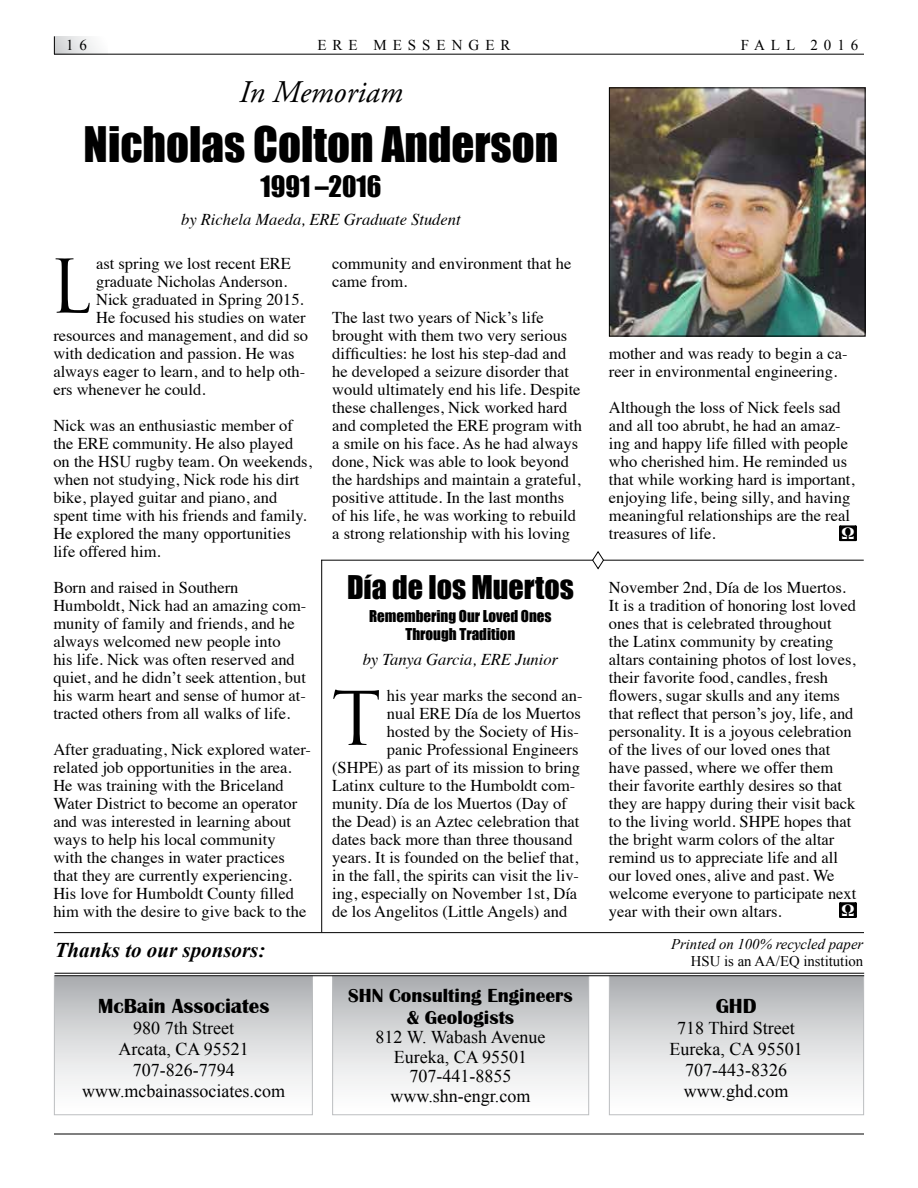
<style>
.page{position:relative;width:918px;height:1188px;background:#fff}
.page>*{position:absolute;margin:0;border:0;box-sizing:border-box;transform-origin:0 0}
.t1{font:72px "Trajan Pro";color:#000}
.t2{font:45px "Impact";color:#000}
.t3{font:italic 31.5px "Adobe Garamond Pro";color:#000}
.t4{font:30px "Impact";color:#000}
.t5{font:27px "Impact";color:#000}
.t6{font:italic 700 21px "Times New Roman";color:#000}
.t7{font:700 21px "Britannic";color:#000}
.t8{font:700 19.5px/21.6px "Britannic";color:#000;text-align:center}
.t9{font:18px/21px "Times New Roman";color:#000;text-align:center}
.t10{font:16.5px/18px "Times";color:#000}
.t11{font:italic 16.5px "Times";color:#000}
.t12{font:700 16.5px "Times";color:#fff}
.t13{font:15px/18px "Impact";color:#000;text-align:center}
.t14{font:15px "Times New Roman";letter-spacing:.4em;color:#000}
.t15{font:italic 14.7px "Times New Roman";color:#000}
.t16{font:14.7px "Times New Roman";color:#000}
</style>
<div class="page">
<hr style="left:54px;top:932px;width:810px;height:1px;background:#000">
<div style="left:609px;top:976px;width:255px;height:139px;background:linear-gradient(to bottom,#b0b2b5,#fff)"></div>
<div style="left:609px;top:976px;width:255px;height:139px;border:1px solid #bcbec0"></div>
<div style="left:54px;top:976px;width:258px;height:139px;background:linear-gradient(to bottom,#b0b2b5,#fff)"></div>
<div style="left:54px;top:976px;width:259px;height:139px;border:1px solid #bcbec0"></div>
<div style="left:333px;top:976px;width:256px;height:139px;background:linear-gradient(to bottom,#b0b2b5,#fff)"></div>
<div style="left:332px;top:976px;width:257px;height:139px;border:1px solid #bcbec0"></div>
<hr style="left:54px;top:1134px;width:810px;height:1px;background:#000">
<hr style="left:54px;top:975px;width:810px;height:1px;background:#000">
<hr style="left:54px;top:973px;width:810px;height:1px;background:#000">
<img style="left:611px;top:89px;width:253px;height:245px">
<div style="left:609px;top:87px;width:257px;height:249px;border:1px solid #000"></div>
<div style="left:54px;top:36px;width:54px;height:19px;background:linear-gradient(to right,#d1d3d4,#fff)"></div>
<hr style="left:54px;top:54px;width:810px;height:1px;background:#000">
<svg style="left:54px;top:36px;width:1px;height:18px"></svg>
<div style="left:839px;top:527px;width:18px;height:13px;border:1px solid #000"></div>
<div style="left:840px;top:526px;width:16px;height:15px;background:#000"></div>
<hr style="left:321px;top:560px;width:1px;height:372px;background:#000">
<hr style="left:321px;top:560px;width:543px;height:1px;background:#000">
<svg style="left:592px;top:551px;width:12px;height:19px"></svg>
<div style="left:839px;top:903px;width:18px;height:14px;border:1px solid #000"></div>
<div style="left:840px;top:903px;width:16px;height:14px;background:#000"></div>
<div style="left:840px;top:903px;width:16px;height:15px;border:1px solid #000"></div>
<p class="t14" style="left:66px;top:35px;width:22px">1 6</p>
<p class="t14" style="left:317px;top:35px;width:195px">ERE MESSENGER</p>
<p class="t14" style="left:741px;top:35px;width:119px">FALL 2016</p>
<h3 class="t3" style="left:239px;top:73px;width:165px">In Memoriam</h3>
<h2 class="t2" style="left:84px;top:110px;width:476px">Nicholas Colton Anderson</h2>
<h3 class="t5" style="left:260px;top:165px;width:123px">1991 –2016</h3>
<p class="t11" style="left:181px;top:205px;width:281px">by Richela Maeda, ERE Graduate Student</p>
<p class="t10" style="left:96px;top:253px;width:196px">ast spring we lost recent ERE</p>
<p class="t10" style="left:96px;top:271px;width:193px">graduate Nicholas Anderson.</p>
<p class="t10" style="left:96px;top:289px;width:209px">Nick graduated in Spring 2015.</p>
<p class="t10" style="left:96px;top:307px;width:211px">He focused his studies on water</p>
<p class="t10" style="left:53px;top:325px;width:256px">resources and management, and did so</p>
<p class="t10" style="left:53px;top:343px;width:243px">with dedication and passion. He was</p>
<p class="t10" style="left:53px;top:361px;width:253px">always eager to learn, and to help oth-</p>
<p class="t10" style="left:53px;top:379px;width:154px">ers whenever he could.</p>
<p class="t10" style="left:53px;top:415px;width:260px">Nick was an enthusiastic member of the ERE community. He also played on the HSU rugby team. On weekends, when not studying, Nick rode his dirt bike, played guitar and piano, and spent time with his friends and family.<br>He explored the many opportunities life offered him.</p>
<p class="t10" style="left:53px;top:577px;width:254px">Born and raised in Southern Humboldt, Nick had an amazing com&shy;munity of family and friends, and he always welcomed new people into<br>his life. Nick was often reserved and quiet, and he didn’t seek attention, but his warm heart and sense of humor at&shy;tracted others from all walks of life.</p>
<p class="t10" style="left:53px;top:740px;width:259px">After graduating, Nick explored water&shy;related job opportunities in the area.<br>He was training with the Briceland Water District to become an operator and was interested in learning about ways to help his local community<br>with the changes in water practices that they are currently experiencing.<br>His love for Humboldt County filled him with the desire to give back to the</p>
<h1 class="t1" style="left:49px;top:241px;width:44px">L</h1>
<p class="t10" style="left:332px;top:254px;width:241px">community and environment that he came from.</p>
<p class="t10" style="left:332px;top:308px;width:251px">The last two years of Nick’s life brought with them two very serious difficulties: he lost his step-dad and he developed a seizure disorder that would ultimately end his life. Despite these challenges, Nick worked hard and completed the ERE program with a smile on his face. As he had always done, Nick was able to look beyond the hardships and maintain a grateful, positive attitude. In the last months of his life, he was working to rebuild a strong relationship with his loving</p>
<h3 class="t4" style="left:347px;top:564px;width:228px">Día de los Muertos</h3>
<p class="t13" style="left:369px;top:607px;width:184px">Remembering Our Loved Ones<br>Through Tradition</p>
<p class="t11" style="left:363px;top:645px;width:197px">by Tanya Garcia, ERE Junior</p>
<h1 class="t1" style="left:332px;top:673px;width:51px">T</h1>
<p class="t10" style="left:387px;top:685px;width:197px">his year marks the second an-</p>
<p class="t10" style="left:387px;top:703px;width:195px">nual ERE Día de los Muertos</p>
<p class="t10" style="left:387px;top:721px;width:194px">hosted by the Society of His-</p>
<p class="t10" style="left:387px;top:739px;width:193px">panic Professional Engineers</p>
<p class="t10" style="left:332px;top:757px;width:249px">(SHPE) as part of its mission to bring</p>
<p class="t10" style="left:332px;top:775px;width:245px">Latinx culture to the Humboldt com-</p>
<p class="t10" style="left:332px;top:793px;width:236px">munity. Día de los Muertos (Day of</p>
<p class="t10" style="left:332px;top:811px;width:249px">the Dead) is an Aztec celebration that</p>
<p class="t10" style="left:332px;top:829px;width:242px">dates back more than three thousand</p>
<p class="t10" style="left:332px;top:847px;width:248px">years. It is founded on the belief that,</p>
<p class="t10" style="left:332px;top:865px;width:248px">in the fall, the spirits can visit the liv-</p>
<p class="t10" style="left:332px;top:883px;width:247px">ing, especially on November 1st, Día</p>
<p class="t10" style="left:332px;top:901px;width:237px">de los Angelitos (Little Angels) and</p>
<p class="t10" style="left:609px;top:343px;width:240px">mother and was ready to begin a ca&shy;reer in environmental engineering.</p>
<p class="t10" style="left:609px;top:397px;width:247px">Although the loss of Nick feels sad and all too abrubt, he had an amaz&shy;ing and happy life filled with people who cherished him. He reminded us that while working hard is important, enjoying life, being silly, and having meaningful relationships are the real treasures of life.</p>
<p class="t12" style="left:841px;top:518px;width:14px">Ω</p>
<p class="t10" style="left:609px;top:577px;width:249px">November 2nd, Día de los Muertos.<br>It is a tradition of honoring lost loved ones that is celebrated throughout<br>the Latinx community by creating altars containing photos of lost loves, their favorite food, candles, fresh flowers, sugar skulls and any items that reflect that person’s joy, life, and personality. It is a joyous celebration of the lives of our loved ones that have passed, where we offer them their favorite earthly desires so that they are happy during their visit back to the living world. SHPE hopes that the bright warm colors of the altar remind us to appreciate life and all our loved ones, alive and past. We welcome everyone to participate next year with their own altars.</p>
<p class="t12" style="left:841px;top:895px;width:14px">Ω</p>
<p class="t6" style="left:55px;top:936px;width:212px">Thanks to our sponsors:</p>
<p class="t15" style="left:671px;top:933px;width:194px">Printed on 100% recycled paper</p>
<p class="t16" style="left:691px;top:951px;width:174px">HSU is an AA/EQ institution</p>
<p class="t7" style="left:98px;top:994px;width:173px">McBain Associates</p>
<p class="t9" style="left:82px;top:1017px;width:204px">980 7th Street<br>Arcata, CA 95521<br>707-826-7794 www.mcbainassociates.com</p>
<p class="t8" style="left:348px;top:985px;width:226px">SHN Consulting Engineers &amp; Geologists</p>
<p class="t9" style="left:376px;top:1027px;width:171px;line-height:19.5px">812 W. Wabash Avenue<br>Eureka, CA 95501<br>707-441-8855 www.shn-engr.com</p>
<p class="t7" style="left:716px;top:994px;width:42px">GHD</p>
<p class="t9" style="left:669px;top:1017px;width:135px">718 Third Street<br>Eureka, CA 95501<br>707-443-8326 www.ghd.com</p>
</div>
